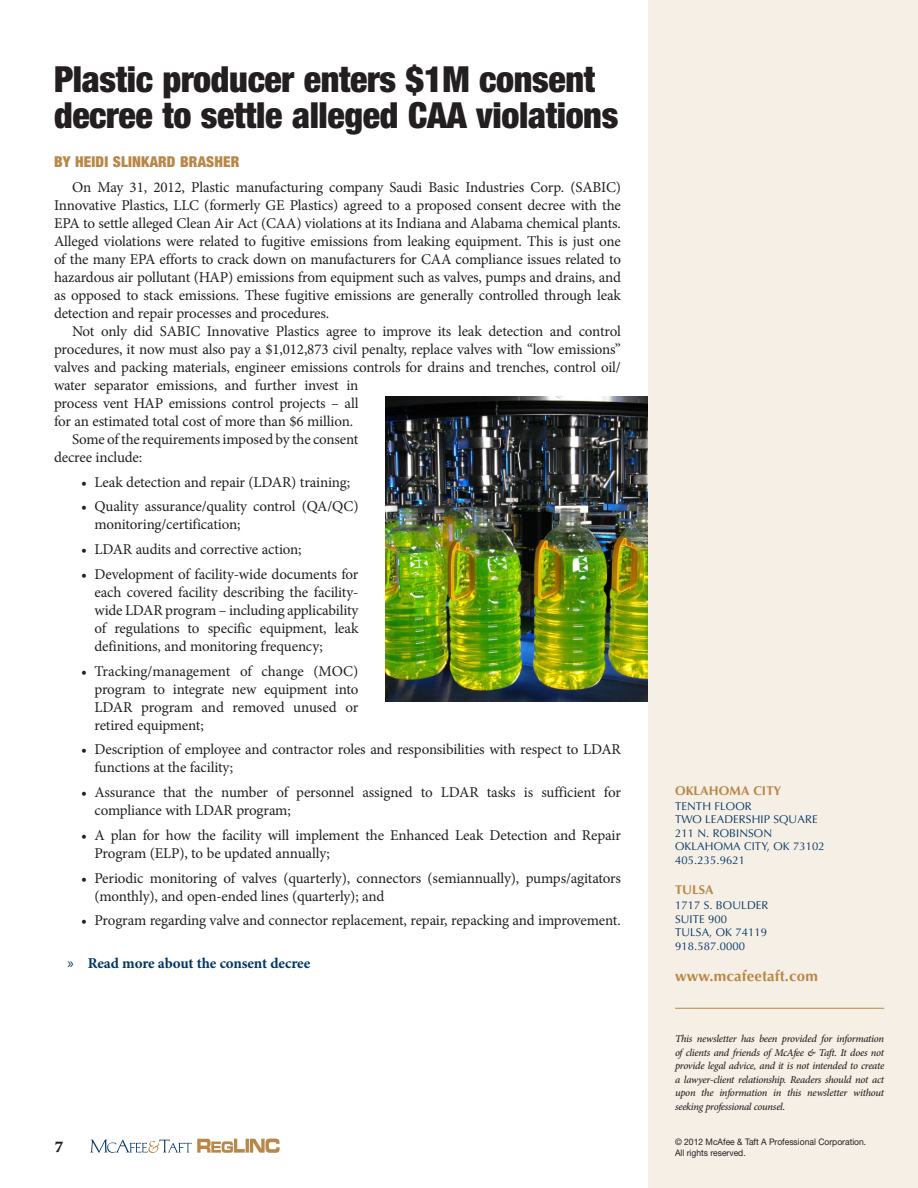
<style>
.page{position:relative;width:918px;height:1188px;background:#fff}
.page>*{position:absolute;margin:0;border:0;box-sizing:border-box;transform-origin:0 0}
.HEADLINE{font:900 condensed 36px/36px "Helvetica Neue";letter-spacing:-.01em;color:#231f20}
.t1{font:900 16.5px "Minion Std";color:#231f20}
.Body_text{font:15px/18px "Minion Pro";letter-spacing:-.01em;color:#231f20}
.Bulleted_Text__NEW{font:15px/18px "Minion Pro";letter-spacing:-.01em;color:#231f20}
.BULLETED_BLUE_TEXT{font:700 15px "Minion Pro";letter-spacing:-.01em;color:#003667}
.Byline{font:900 condensed 15px "Helvetica Neue";letter-spacing:.01em;color:#b98747}
.t2{font:700 15px "Optima LT Std";letter-spacing:.01em;color:#b98747}
.t3{font:700 12.75px "Optima LT Std";letter-spacing:.01em;color:#b98747}
.t4{font:11.25px/13.5px "Optima LT Std";letter-spacing:.01em;color:#003667}
.Body_text-2{font:italic 500 10.5px/13.5px "Minion Pro";letter-spacing:-.025em;color:#231f20;text-align:justify}
.t5{font:9px/10.8px "Helvetica Neue";color:#231f20;scale:.95 1}
.s1{font-family:"Myriad Pro";font-weight:400}
</style>
<div class="page">
<svg style="left:90px;top:1139px;width:190px;height:14px"></svg>
<div style="left:648px;top:0;width:270px;height:1188px;background:#f6efe5"></div>
<hr style="left:675px;top:1008px;width:209px;height:1px;background:#b98747">
<img style="left:386px;top:397px;width:262px;height:305px">
<p class="HEADLINE" style="left:54px;top:61px;width:566px">Plastic producer enters $1M consent decree to settle alleged CAA violations</p>
<p class="Byline" style="left:54px;top:153px;width:187px">BY HEIDI SLINKARD BRASHER</p>
<p class="Body_text" style="left:54px;top:178px;width:569px;text-align:justify;text-indent:18px">On May 31, 2012, Plastic manufacturing company Saudi Basic Industries Corp. (SABIC)<br>Innovative Plastics, LLC (formerly GE Plastics) agreed to a proposed consent decree with the EPA to settle alleged Clean Air Act (CAA) violations at its Indiana and Alabama chemical plants.<br>Alleged violations were related to fugitive emissions from leaking equipment. This is just one of the many EPA efforts to crack down on manufacturers for CAA compliance issues related to hazardous air pollutant (HAP) emissions from equipment such as valves, pumps and drains, and as opposed to stack emissions. These fugitive emissions are generally controlled through leak detection and repair processes and procedures.</p>
<p class="Body_text" style="left:54px;top:322px;width:568px;text-indent:18px">Not only did SABIC Innovative Plastics agree to improve its leak detection and control procedures, it now must also pay a $1,012,873 civil penalty, replace valves with “low emissions” valves and packing materials, engineer emissions controls for drains and trenches, control oil/ water separator emissions, and further invest in<br>process vent HAP emissions control projects – all<br>for an estimated total cost of more than $6 million.</p>
<p class="Body_text" style="left:54px;top:430px;width:306px;text-indent:18px">Some of the requirements imposed by the consent decree include:</p>
<p class="Bulleted_Text__NEW" style="left:81px;top:473px;width:271px">• Leak detection and repair (LDAR) training;</p>
<p class="Bulleted_Text__NEW" style="left:94px;top:498px;width:266px;text-indent:-14px">• Quality assurance/quality control (QA/QC) monitoring/certification;</p>
<p class="Bulleted_Text__NEW" style="left:81px;top:540px;width:222px">• LDAR audits and corrective action;</p>
<p class="Bulleted_Text__NEW" style="left:94px;top:565px;width:266px;text-align:justify;text-indent:-14px">• Development of facility-wide documents for each covered facility describing the facility&shy;wide LDAR program – including applicability of regulations to specific equipment, leak definitions, and monitoring frequency;</p>
<p class="Bulleted_Text__NEW" style="left:94px;top:662px;width:266px;text-align:justify;text-indent:-14px">• Tracking/management of change (MOC) program to integrate new equipment into LDAR program and removed unused or retired equipment;</p>
<p class="Bulleted_Text__NEW" style="left:94px;top:741px;width:528px;text-indent:-14px">• Description of employee and contractor roles and responsibilities with respect to LDAR functions at the facility;</p>
<p class="Bulleted_Text__NEW" style="left:94px;top:783px;width:528px;text-indent:-14px">• Assurance that the number of personnel assigned to LDAR tasks is sufficient for compliance with LDAR program;</p>
<p class="Bulleted_Text__NEW" style="left:94px;top:826px;width:528px;text-indent:-14px">• A plan for how the facility will implement the Enhanced Leak Detection and Repair<br>Program (ELP), to be updated annually;</p>
<p class="Bulleted_Text__NEW" style="left:94px;top:869px;width:528px;text-indent:-14px">• Periodic monitoring of valves (quarterly), connectors (semiannually), pumps/agitators (monthly), and open-ended lines (quarterly); and</p>
<p class="Bulleted_Text__NEW" style="left:81px;top:912px;width:541px">• Program regarding valve and connector replacement, repair, repacking and improvement.</p>
<p class="BULLETED_BLUE_TEXT" style="left:68px;top:954px;width:244px"><span class="s1">»</span> Read more about the consent decree</p>
<p class="t3" style="left:675px;top:783px;width:108px">OKLAHOMA CITY</p>
<p class="t4" style="left:675px;top:799px;width:78px">TENTH FLOOR</p>
<p class="t4" style="left:675px;top:813px;width:144px">TWO LEADERSHIP SQUARE<br>211 N. ROBINSON</p>
<p class="t4" style="left:675px;top:840px;width:151px">OKLAHOMA CITY, OK 73102</p>
<p class="t4" style="left:675px;top:853px;width:72px">405.235.9621</p>
<p class="t3" style="left:675px;top:883px;width:40px">TULSA</p>
<p class="t4" style="left:675px;top:899px;width:95px">1717 S. BOULDER</p>
<p class="t4" style="left:675px;top:913px;width:54px">SUITE 900</p>
<p class="t4" style="left:675px;top:926px;width:94px">TULSA, OK 74119</p>
<p class="t4" style="left:675px;top:940px;width:72px">918.587.0000</p>
<p class="t2" style="left:675px;top:968px;width:144px">www.mcafeetaft.com</p>
<p class="Body_text-2" style="left:675px;top:1032px;width:211px">This newsletter has been provided for information of clients and friends of McAfee &amp; Taft. It does not provide legal advice, and it is not intended to create a lawyer-client relationship. Readers should not act upon the information in this newsletter without seeking professional counsel.</p>
<p class="t5" style="left:675px;top:1136px;width:203px">© 2012 McAfee &amp; Taft A Professional Corporation.<br>All rights reserved.</p>
<p class="t1" style="left:55px;top:1138px;width:10px">7</p>
<p class="t1" style="left:856px;top:1138px;width:10px">7</p>
</div>
